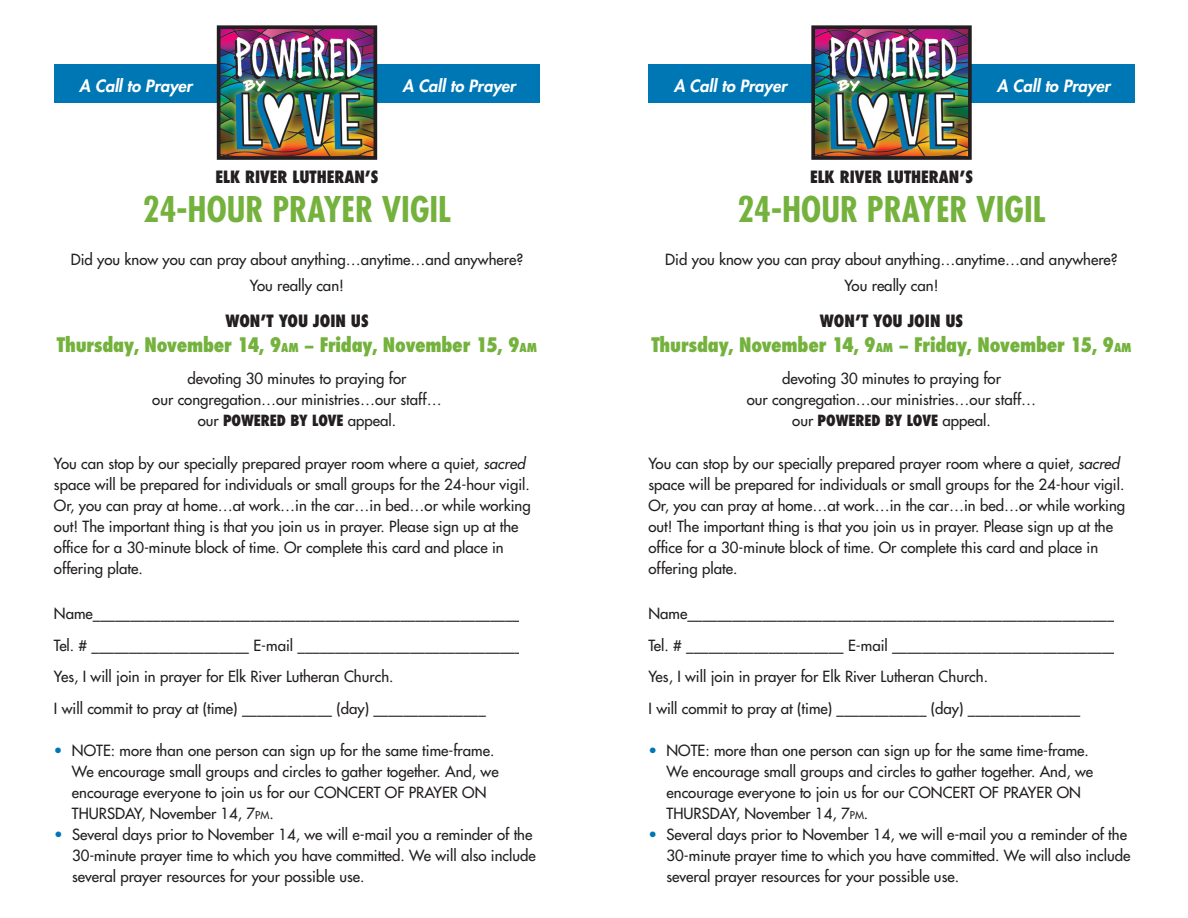
<style>
.page{position:relative;width:1188px;height:918px;background:#fff}
.page>*{position:absolute;margin:0;border:0;box-sizing:border-box;transform-origin:0 0}
.t1{font:700 condensed 34.5px "Futura";color:#74b23d}
.t2{font:800 condensed 19.5px "Futura";letter-spacing:-.01em;color:#74b23d}
.t3{font:800 condensed 16.5px "Futura";color:#231f20}
.t4{font:italic 800 16.5px "Futura";color:#fff}
.t5{font:15px/21px "Futura";color:#231f20}
.s1{font-size:16.5px}
.s2{font-size:12px}
.s3{font-size:18px}
.s4{font-weight:800;font-stretch:condensed}
.s5{font-style:italic}
.s6{color:#0077b5}
.s7{font-size:10.5px}
</style>
<div class="page">
<div style="left:54px;top:64px;width:486px;height:39px;background:#0077b5"></div>
<img style="left:222px;top:30px;width:150px;height:125px">
<div style="left:217px;top:25px;width:160px;height:135px;border:4px solid #231f20"></div>
<div style="left:649px;top:64px;width:486px;height:39px;background:#0077b5"></div>
<img style="left:816px;top:30px;width:151px;height:125px">
<div style="left:811px;top:25px;width:161px;height:135px;border:4px solid #231f20"></div>
<p class="t4" style="left:79px;top:75px;width:115px">A Call to Prayer</p>
<p class="t4" style="left:402px;top:75px;width:115px">A Call to Prayer</p>
<p class="t3" style="left:216px;top:166px;width:164px">ELK RIVER LUTHERAN’S</p>
<h1 class="t1" style="left:143px;top:187px;width:310px">24-HOUR PRAYER VIGIL</h1>
<p class="t5" style="left:71px;top:247px;width:454px;line-height:25.5px;text-align:center">Did you know you can pray about anything…anytime…and anywhere?<br>You really can!</p>
<p class="t3" style="left:225px;top:310px;width:145px">WON’T YOU JOIN US</p>
<h2 class="t2" style="left:57px;top:332px;width:482px">Thursday<span class="s1">,</span> November 14<span class="s1">,</span> 9<span class="s2">AM</span> <span class="s3">–</span> Friday<span class="s1">,</span> November 15<span class="s1">,</span> 9<span class="s2">AM</span></h2>
<p class="t5" style="left:152px;top:368px;width:291px;text-align:center">devoting 30 minutes to praying for<br>our congregation…our ministries…our staff… our <span class="s4">POWERED BY LOVE</span> appeal.</p>
<p class="t5" style="left:54px;top:453px;width:478px">You can stop by our specially prepared prayer room where a quiet, <span class="s5">sacred </span>space will be prepared for individuals or small groups for the 24-hour vigil.<br>Or, you can pray at home…at work…in the car…in bed…or while working out! The important thing is that you join us in prayer. Please sign up at the office for a 30-minute block of time. Or complete this card and place in offering plate.</p>
<p class="t5" style="left:54px;top:598px;width:470px;line-height:31.5px">Name_________________________________________________________ Tel. # _____________________ E-mail ______________________________ Yes, I will join in prayer for Elk River Lutheran Church.<br>I will commit to pray at (time) ____________ (day) _______________</p>
<p class="t5" style="left:72px;top:740px;width:428px;text-indent:-18px"><span class="s6">•</span> NOTE: more than one person can sign up for the same time-frame.<br>We encourage small groups and circles to gather together. And, we encourage everyone to join us for our CONCERT OF PRAYER ON THURSDAY, November 14, 7<span class="s7">pm</span>.</p>
<p class="t5" style="left:72px;top:824px;width:465px;text-indent:-18px"><span class="s6">•</span> Several days prior to November 14, we will e-mail you a reminder of the<br>30-minute prayer time to which you have committed. We will also include several prayer resources for your possible use.</p>
<p class="t4" style="left:674px;top:75px;width:115px">A Call to Prayer</p>
<p class="t4" style="left:997px;top:75px;width:115px">A Call to Prayer</p>
<p class="t3" style="left:810px;top:166px;width:164px">ELK RIVER LUTHERAN’S</p>
<h1 class="t1" style="left:737px;top:187px;width:310px">24-HOUR PRAYER VIGIL</h1>
<p class="t5" style="left:665px;top:247px;width:454px;line-height:25.5px;text-align:center">Did you know you can pray about anything…anytime…and anywhere?<br>You really can!</p>
<p class="t3" style="left:820px;top:310px;width:145px">WON’T YOU JOIN US</p>
<h2 class="t2" style="left:651px;top:332px;width:482px">Thursday<span class="s1">,</span> November 14<span class="s1">,</span> 9<span class="s2">AM</span> <span class="s3">–</span> Friday<span class="s1">,</span> November 15<span class="s1">,</span> 9<span class="s2">AM</span></h2>
<p class="t5" style="left:747px;top:368px;width:291px;text-align:center">devoting 30 minutes to praying for<br>our congregation…our ministries…our staff… our <span class="s4">POWERED BY LOVE</span> appeal.</p>
<p class="t5" style="left:649px;top:453px;width:478px">You can stop by our specially prepared prayer room where a quiet, <span class="s5">sacred </span>space will be prepared for individuals or small groups for the 24-hour vigil.<br>Or, you can pray at home…at work…in the car…in bed…or while working out! The important thing is that you join us in prayer. Please sign up at the office for a 30-minute block of time. Or complete this card and place in offering plate.</p>
<p class="t5" style="left:649px;top:598px;width:470px;line-height:31.5px">Name_________________________________________________________ Tel. # _____________________ E-mail ______________________________ Yes, I will join in prayer for Elk River Lutheran Church.<br>I will commit to pray at (time) ____________ (day) _______________</p>
<p class="t5" style="left:667px;top:740px;width:428px;text-indent:-18px"><span class="s6">•</span> NOTE: more than one person can sign up for the same time-frame.<br>We encourage small groups and circles to gather together. And, we encourage everyone to join us for our CONCERT OF PRAYER ON THURSDAY, November 14, 7<span class="s7">pm</span>.</p>
<p class="t5" style="left:667px;top:824px;width:465px;text-indent:-18px"><span class="s6">•</span> Several days prior to November 14, we will e-mail you a reminder of the<br>30-minute prayer time to which you have committed. We will also include several prayer resources for your possible use.</p>
</div>
